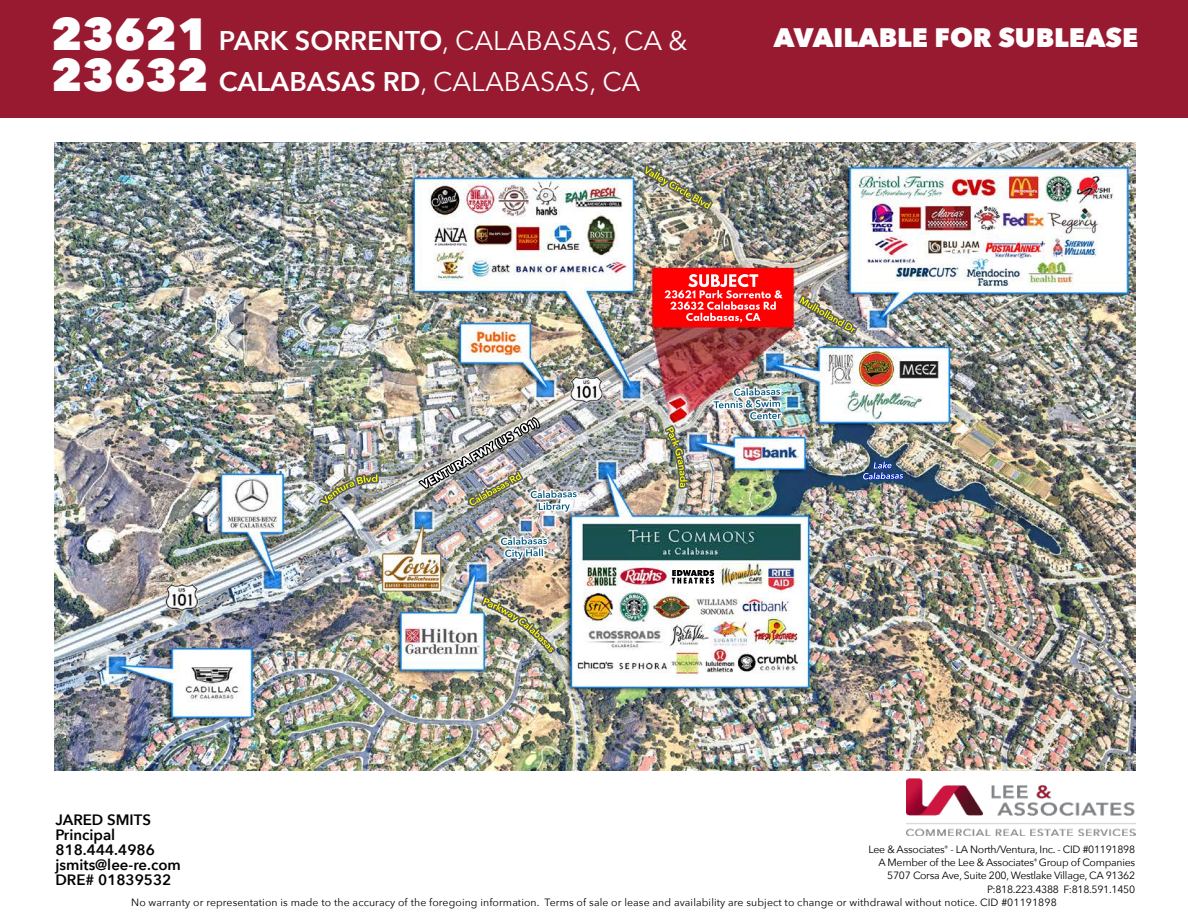
<style>
.page{position:relative;width:1188px;height:918px;background:#fff}
.page>*{position:absolute;margin:0;border:0;box-sizing:border-box;transform-origin:0 0}
.t1{font:27px "Avenir Next";color:#fff}
.t2{font:800 26.7px "Avenir Next";color:#fff}
.t3{font:600 15px/15px "Avenir Next";color:#000}
.t4{font:10.5px/12.6px "Avenir Next";letter-spacing:-.025em;color:#000;text-align:right}
.t5{font:10.5px "Avenir Next";color:#000}
.s1{font-weight:800;font-size:45px}
.s2{font-weight:600}
</style>
<div class="page">
<img style="left:54px;top:143px;width:1081px;height:628px">
<img style="left:494px;top:417px;width:46px;height:33px">
<img style="left:420px;top:418px;width:119px;height:70px">
<img style="left:873px;top:461px;width:31px;height:19px">
<img style="left:863px;top:462px;width:40px;height:18px">
<img style="left:481px;top:596px;width:74px;height:58px">
<img style="left:483px;top:598px;width:35px;height:23px">
<img style="left:665px;top:425px;width:16px;height:56px">
<img style="left:666px;top:427px;width:17px;height:38px">
<img style="left:468px;top:470px;width:55px;height:37px">
<img style="left:479px;top:472px;width:43px;height:28px">
<img style="left:323px;top:473px;width:56px;height:26px">
<img style="left:336px;top:474px;width:41px;height:19px">
<img style="left:798px;top:295px;width:48px;height:33px">
<img style="left:799px;top:297px;width:57px;height:35px">
<img style="left:644px;top:165px;width:48px;height:34px">
<img style="left:645px;top:166px;width:64px;height:42px">
<img style="left:672px;top:570px;width:42px;height:14px">
<img style="left:529px;top:489px;width:49px;height:11px">
<img style="left:531px;top:490px;width:46px;height:8px">
<img style="left:733px;top:387px;width:48px;height:10px">
<img style="left:734px;top:388px;width:46px;height:8px">
<img style="left:500px;top:536px;width:48px;height:10px">
<img style="left:501px;top:537px;width:46px;height:8px">
<img style="left:688px;top:274px;width:70px;height:13px">
<img style="left:665px;top:290px;width:118px;height:8px">
<img style="left:670px;top:301px;width:106px;height:9px">
<img style="left:686px;top:313px;width:75px;height:10px">
<div style="left:1px;top:0;width:1187px;height:118px;background:#981a31"></div>
<img style="left:907px;top:778px;width:228px;height:58px">
<h1 class="t1" style="left:51px;top:18px;width:638px"><span class="s1">23621</span> <span class="s2">PARK SORRENTO</span>, CALABASAS, CA &amp;</h1>
<h2 class="t2" style="left:774px;top:21px;width:366px">AVAILABLE FOR SUBLEASE</h2>
<h1 class="t1" style="left:51px;top:58px;width:591px"><span class="s1">23632</span> <span class="s2">CALABASAS RD</span>, CALABASAS, CA</h1>
<h3 class="t3" style="left:56px;top:812px;width:127px">JARED SMITS<br>Principal<br>818.444.4986 jsmits@lee-re.com<br>DRE# 01839532</h3>
<p class="t4" style="left:869px;top:843px;width:268px">Lee &amp; Associates<sup>®</sup> - LA North/Ventura, Inc. - CID #01191898<br>A Member of the Lee &amp; Associates<sup>®</sup> Group of Companies<br>5707 Corsa Ave, Suite 200, Westlake Village, CA 91362</p>
<p class="t4" style="left:987px;top:883px;width:150px">P:818.223.4388 F:818.591.1450</p>
<p class="t5" style="left:131px;top:894px;width:927px">No warranty or representation is made to the accuracy of the foregoing information. Terms of sale or lease and availability are subject to change or withdrawal without notice. CID #01191898</p>
</div>
